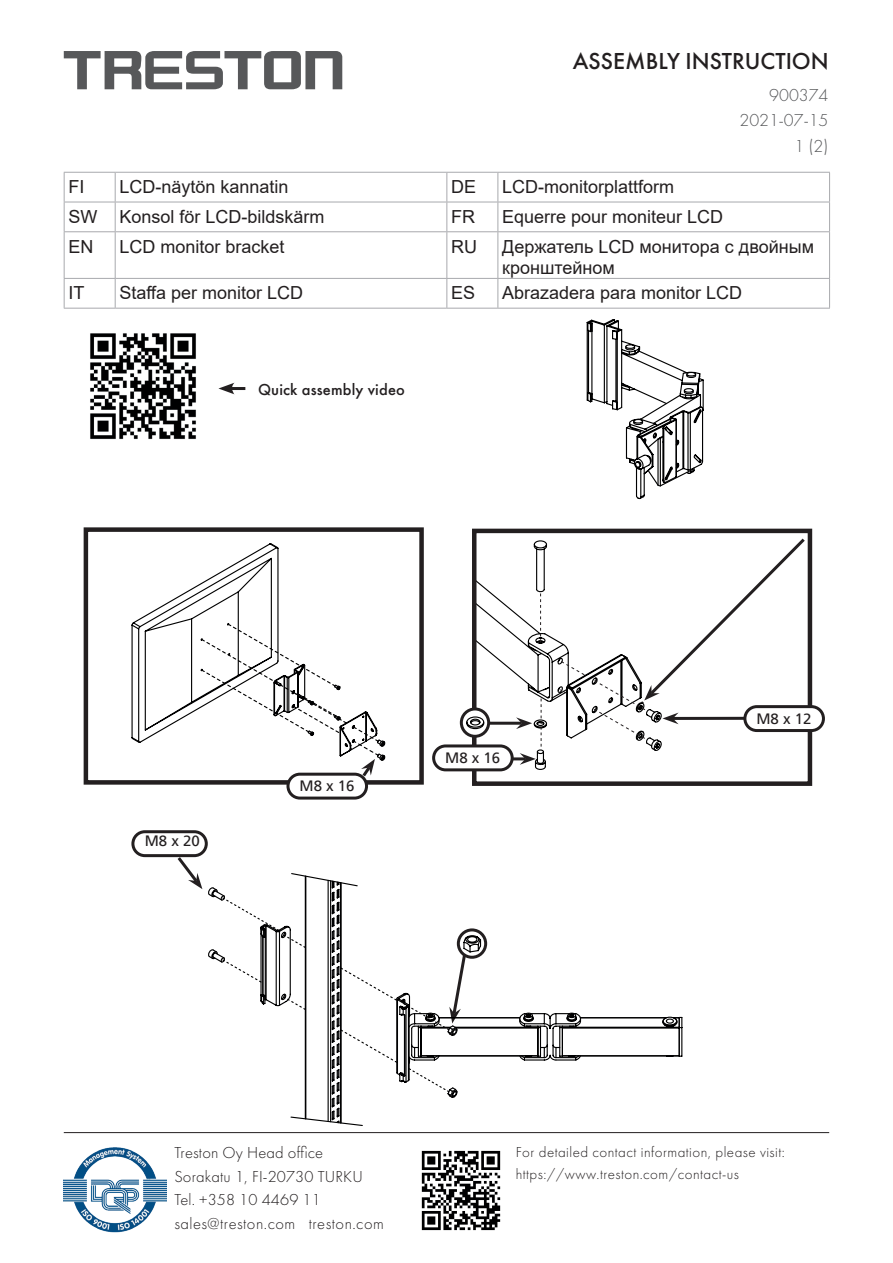
<style>
.page{position:relative;width:893px;height:1263px;background:#fff}
.page>*{position:absolute;margin:0;border:0;box-sizing:border-box;transform-origin:0 0}
.t1{font:500 24px "Futura";color:#231f20}
.t2{font:18px/21.6px "Arial";color:#231f20}
.t3{font:300 18px/25.5px "Futura";color:#57585a;text-align:right}
.t4{font:300 16.5px/23.5px "Futura";letter-spacing:.01em;color:#231f20}
.t5{font:500 16.5px "Futura";letter-spacing:.01em;color:#231f20}
.t6{font:300 15px/22.5px "Futura";letter-spacing:.03em;color:#231f20}
.t7{font:15px "Frutiger LT";color:#231f20}
</style>
<div class="page">
<hr style="left:64px;top:172px;width:51px;height:1px;background:#a8a9ad">
<hr style="left:115px;top:172px;width:332px;height:1px;background:#a8a9ad">
<hr style="left:447px;top:172px;width:51px;height:1px;background:#a8a9ad">
<hr style="left:498px;top:172px;width:332px;height:1px;background:#a8a9ad">
<hr style="left:64px;top:202px;width:51px;height:1px;background:#a8a9ad">
<svg style="left:64px;top:173px;width:1px;height:58px"></svg>
<hr style="left:115px;top:202px;width:332px;height:1px;background:#a8a9ad">
<svg style="left:115px;top:173px;width:1px;height:58px"></svg>
<hr style="left:447px;top:202px;width:51px;height:1px;background:#a8a9ad">
<svg style="left:446px;top:173px;width:1px;height:58px"></svg>
<hr style="left:498px;top:202px;width:332px;height:1px;background:#a8a9ad">
<svg style="left:497px;top:173px;width:1px;height:58px"></svg>
<svg style="left:829px;top:173px;width:1px;height:58px"></svg>
<hr style="left:64px;top:231px;width:51px;height:1px;background:#a8a9ad">
<hr style="left:64px;top:232px;width:1px;height:46px;background:#a8a9ad">
<hr style="left:115px;top:231px;width:332px;height:1px;background:#a8a9ad">
<hr style="left:115px;top:232px;width:1px;height:46px;background:#a8a9ad">
<hr style="left:447px;top:231px;width:51px;height:1px;background:#a8a9ad">
<hr style="left:446px;top:232px;width:1px;height:46px;background:#a8a9ad">
<hr style="left:498px;top:231px;width:332px;height:1px;background:#a8a9ad">
<hr style="left:497px;top:232px;width:1px;height:46px;background:#a8a9ad">
<hr style="left:829px;top:232px;width:1px;height:46px;background:#a8a9ad">
<hr style="left:64px;top:278px;width:51px;height:1px;background:#a8a9ad">
<svg style="left:64px;top:279px;width:1px;height:29px"></svg>
<hr style="left:115px;top:278px;width:332px;height:1px;background:#a8a9ad">
<svg style="left:115px;top:279px;width:1px;height:29px"></svg>
<hr style="left:447px;top:278px;width:51px;height:1px;background:#a8a9ad">
<svg style="left:446px;top:279px;width:1px;height:29px"></svg>
<hr style="left:498px;top:278px;width:332px;height:1px;background:#a8a9ad">
<svg style="left:497px;top:279px;width:1px;height:29px"></svg>
<svg style="left:829px;top:279px;width:1px;height:29px"></svg>
<hr style="left:64px;top:308px;width:51px;height:1px;background:#a8a9ad">
<hr style="left:115px;top:308px;width:332px;height:1px;background:#a8a9ad">
<hr style="left:447px;top:308px;width:51px;height:1px;background:#a8a9ad">
<hr style="left:498px;top:308px;width:332px;height:1px;background:#a8a9ad">
<hr style="left:229px;top:387px;width:16px;height:3px;background:#231f20">
<svg style="left:218px;top:383px;width:16px;height:11px"></svg>
<img style="left:90px;top:333px;width:106px;height:106px">
<div style="left:84px;top:527px;width:340px;height:258px;border:4px solid #231f20"></div>
<div style="left:472px;top:529px;width:340px;height:257px;border:4px solid #231f20"></div>
<div style="left:745px;top:707px;width:78px;height:23px;background:#fff;border-radius:12px"></div>
<div style="left:743px;top:705px;width:82px;height:27px;border:3px solid #231f20;border-radius:12px"></div>
<div style="left:432px;top:744px;width:82px;height:27px;border:3px solid #231f20;border-radius:12px"></div>
<svg style="left:461px;top:709px;width:28px;height:27px"></svg>
<div style="left:460px;top:707px;width:30px;height:31px;border:3px solid #231f20;border-radius:50%"></div>
<svg style="left:466px;top:535px;width:342px;height:235px"></svg>
<div style="left:288px;top:774px;width:79px;height:24px;background:#fff;border-radius:12px"></div>
<div style="left:286px;top:773px;width:82px;height:26px;border:3px solid #231f20;border-radius:12px"></div>
<div style="left:131px;top:830px;width:77px;height:27px;border:3px solid #231f20;border-radius:12px"></div>
<svg style="left:586px;top:319px;width:118px;height:181px"></svg>
<svg style="left:175px;top:854px;width:505px;height:272px"></svg>
<svg style="left:131px;top:543px;width:255px;height:218px"></svg>
<svg style="left:200px;top:623px;width:180px;height:157px"></svg>
<svg style="left:64px;top:51px;width:278px;height:38px"></svg>
<hr style="left:64px;top:1132px;width:765px;height:1px;background:#231f20">
<img style="left:64px;top:1147px;width:102px;height:86px">
<img style="left:421px;top:1150px;width:80px;height:81px">
<h1 class="t1" style="left:573px;top:46px;width:258px">ASSEMBLY INSTRUCTION</h1>
<p class="t3" style="left:739px;top:82px;width:90px">900374<br>2021-07-15<br>1 (2)</p>
<p class="t2" style="left:68px;top:176px;width:18px">FI</p>
<p class="t2" style="left:119px;top:176px;width:171px">LCD-näytön kannatin</p>
<p class="t2" style="left:451px;top:176px;width:27px">DE</p>
<p class="t2" style="left:502px;top:176px;width:174px">LCD-monitorplattform</p>
<p class="t2" style="left:68px;top:206px;width:258px">SW Konsol för LCD-bildskärm</p>
<p class="t2" style="left:451px;top:206px;width:25px">FR</p>
<p class="t2" style="left:502px;top:206px;width:223px">Equerre pour moniteur LCD</p>
<p class="t2" style="left:68px;top:235px;width:27px">EN</p>
<p class="t2" style="left:119px;top:235px;width:167px">LCD monitor bracket</p>
<p class="t2" style="left:451px;top:235px;width:27px">RU</p>
<p class="t2" style="left:502px;top:235px;width:313px">Держатель LCD монитора с двойным кронштейном</p>
<p class="t2" style="left:68px;top:282px;width:18px">IT</p>
<p class="t2" style="left:119px;top:282px;width:185px">Staffa per monitor LCD</p>
<p class="t2" style="left:451px;top:282px;width:26px">ES</p>
<p class="t2" style="left:502px;top:282px;width:242px">Abrazadera para monitor LCD</p>
<p class="t5" style="left:258px;top:379px;width:148px">Quick assembly video</p>
<p class="t7" style="left:145px;top:832px;width:57px">M8 x 20</p>
<p class="t7" style="left:300px;top:777px;width:57px">M8 x 16</p>
<p class="t7" style="left:445px;top:749px;width:57px">M8 x 16</p>
<p class="t7" style="left:756px;top:710px;width:57px">M8 x 12</p>
<p class="t4" style="left:174px;top:1141px;width:211px">Treston Oy Head office<br>Sorakatu 1, FI-20730 TURKU<br>Tel. +358 10 4469 11 sales@treston.com treston.com</p>
<p class="t6" style="left:516px;top:1141px;width:270px">For detailed contact information, please visit: https://www.treston.com/contact-us</p>
</div>
